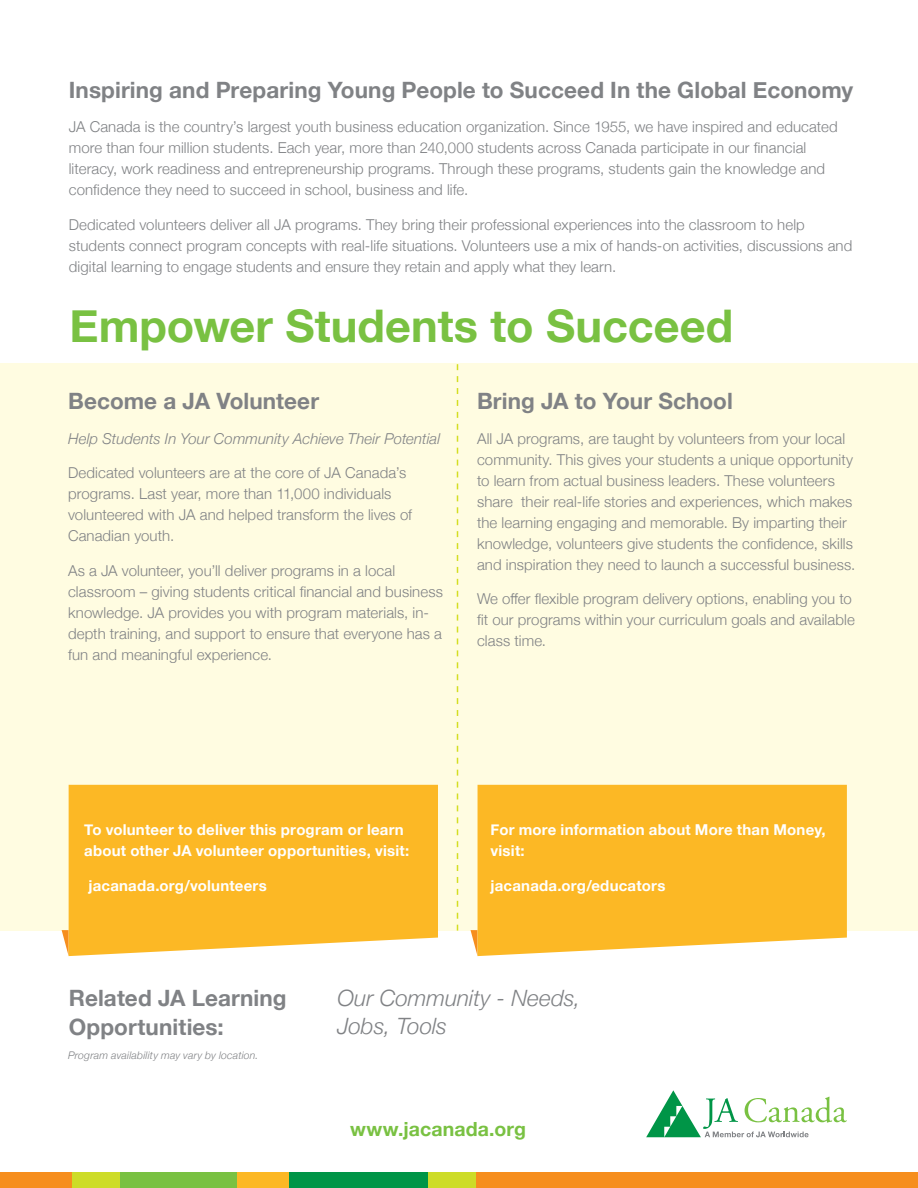
<style>
.page{position:relative;width:918px;height:1188px;background:#fff}
.page>*{position:absolute;margin:0;border:0;box-sizing:border-box;transform-origin:0 0}
.t1{font:700 45px "Helvetica Neue";color:#79c142}
.t2{font:700 22.5px/28.5px "Helvetica Neue";letter-spacing:.005em;color:#808285}
.t3{font:italic 300 22.5px/28.5px "Helvetica Neue";color:#808285}
.t4{font:700 19.5px "Helvetica Neue";letter-spacing:.01em;color:#79c142}
.t5{font:300 15px/21px "Helvetica Neue";letter-spacing:.005em;color:#808285}
.t6{font:700 15px/21px "Helvetica Neue";letter-spacing:.015em;color:#fff}
.t7{font:italic 300 15px "Helvetica Neue";letter-spacing:.005em;color:#808285}
.t8{font:italic 300 10.5px "Helvetica Neue";letter-spacing:.02em;color:#808285}
</style>
<div class="page">
<div style="left:0;top:1173px;width:72px;height:15px;background:#f68e1e"></div>
<div style="left:120px;top:1173px;width:117px;height:15px;background:#79c142"></div>
<div style="left:289px;top:1173px;width:139px;height:15px;background:#009547"></div>
<div style="left:476px;top:1173px;width:442px;height:15px;background:#f68e1e"></div>
<div style="left:72px;top:1173px;width:48px;height:15px;background:#cddc28"></div>
<div style="left:428px;top:1173px;width:48px;height:15px;background:#cddc28"></div>
<div style="left:237px;top:1173px;width:52px;height:15px;background:#fcb825"></div>
<div style="left:0;top:363px;width:918px;height:568px;background:#fffce1"></div>
<svg style="left:457px;top:364px;width:1px;height:567px"></svg>
<svg style="left:471px;top:930px;width:7px;height:26px"></svg>
<div style="left:478px;top:785px;width:369px;height:171px;background:#fcb825"></div>
<svg style="left:62px;top:930px;width:7px;height:26px"></svg>
<div style="left:69px;top:785px;width:369px;height:171px;background:#fcb825"></div>
<svg style="left:646px;top:1090px;width:201px;height:47px"></svg>
<h2 class="t2" style="left:69px;top:76px;width:786px">Inspiring and Preparing Young People to Succeed In the Global Economy</h2>
<p class="t5" style="left:69px;top:115px;width:770px">JA Canada is the country’s largest youth business education organization. Since 1955, we have inspired and educated more than four million students. Each year, more than 240,000 students across Canada participate in our financial literacy, work readiness and entrepreneurship programs. Through these programs, students gain the knowledge and confidence they need to succeed in school, business and life.</p>
<p class="t5" style="left:69px;top:213px;width:785px">Dedicated volunteers deliver all JA programs. They bring their professional experiences into the classroom to help students connect program concepts with real-life situations. Volunteers use a mix of hands-on activities, discussions and digital learning to engage students and ensure they retain and apply what they learn.</p>
<h1 class="t1" style="left:70px;top:291px;width:665px">Empower Students to Succeed</h1>
<h2 class="t2" style="left:68px;top:387px;width:253px">Become a JA Volunteer</h2>
<p class="t7" style="left:68px;top:427px;width:374px">Help Students In Your Community Achieve Their Potential</p>
<p class="t5" style="left:68px;top:461px;width:346px">Dedicated volunteers are at the core of JA Canada’s programs. Last year, more than 11,000 individuals volunteered with JA and helped transform the lives of Canadian youth.</p>
<p class="t5" style="left:68px;top:559px;width:376px">As a JA volunteer, you’ll deliver programs in a local classroom – giving students critical financial and business knowledge. JA provides you with program materials, in&shy;depth training, and support to ensure that everyone has a fun and meaningful experience.</p>
<h2 class="t2" style="left:477px;top:387px;width:257px">Bring JA to Your School</h2>
<p class="t5" style="left:477px;top:427px;width:380px">All JA programs, are taught by volunteers from your local community. This gives your students a unique opportunity to learn from actual business leaders. These volunteers share their real-life stories and experiences, which makes the learning engaging and memorable. By imparting their knowledge, volunteers give students the confidence, skills and inspiration they need to launch a successful business.</p>
<p class="t5" style="left:477px;top:587px;width:379px">We offer flexible program delivery options, enabling you to fit our programs within your curriculum goals and available class time.</p>
<p class="t6" style="left:84px;top:820px;width:326px">To volunteer to deliver this program or learn about other JA volunteer opportunities, visit:</p>
<p class="t6" style="left:88px;top:875px;width:180px">jacanada.org/volunteers</p>
<p class="t6" style="left:491px;top:820px;width:337px">For more information about More than Money, visit:</p>
<p class="t6" style="left:491px;top:875px;width:176px">jacanada.org/educators</p>
<h2 class="t2" style="left:69px;top:985px;width:219px">Related JA Learning<br>Opportunities:</h2>
<h2 class="t3" style="left:338px;top:982px;width:245px">Our Community - Needs,<br>Jobs, Tools</h2>
<p class="t8" style="left:68px;top:1047px;width:192px">Program availability may vary by location.</p>
<h3 class="t4" style="left:350px;top:1114px;width:178px">www.jacanada.org</h3>
</div>
